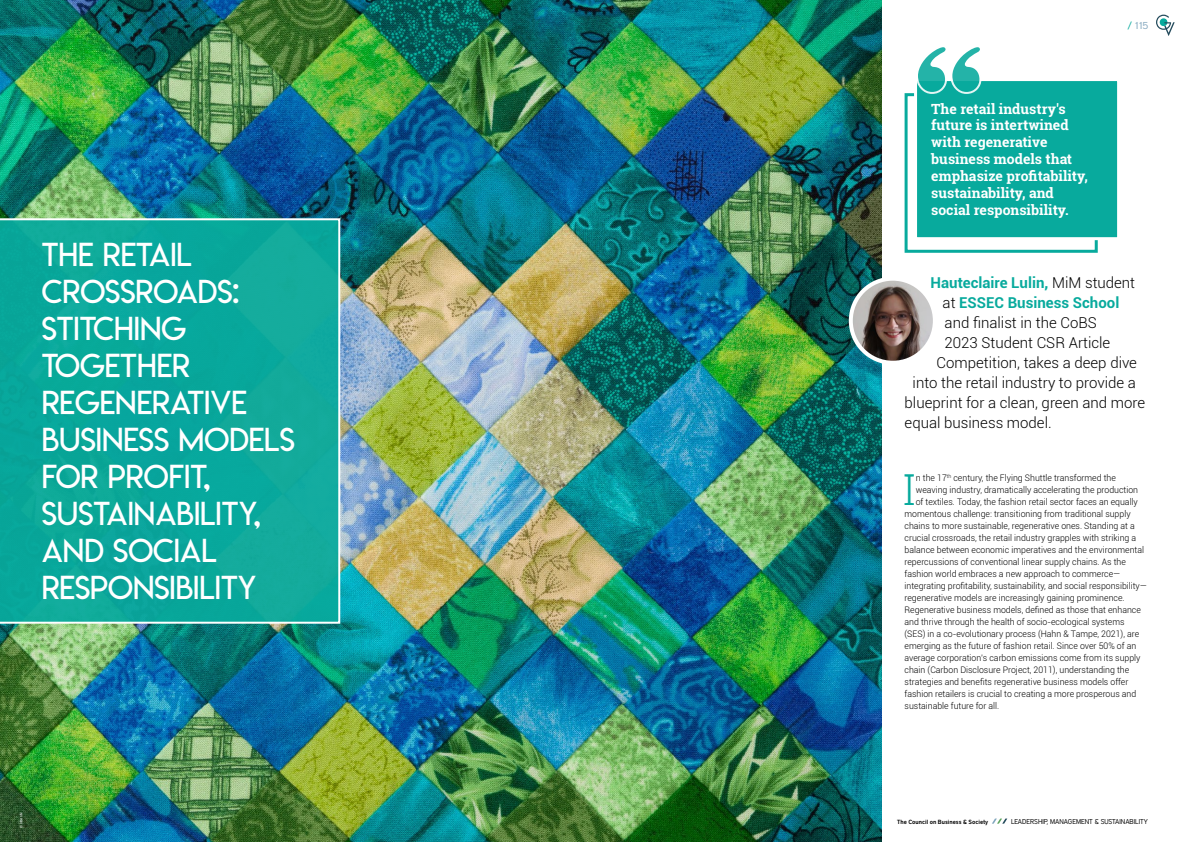
<style>
.page{position:relative;width:1191px;height:842px;background:#fff}
.page>*{position:absolute;margin:0;border:0;box-sizing:border-box;transform-origin:0 0}
.t1{font:300 42.8px "Roboto Slab";color:#08aa9d}
.t2{font:32px/37px "Lemon Milklight";color:#fff}
.t3{font:300 15px "Roboto";color:#000}
.t4{font:700 15px "Roboto";color:#08aa9d}
.t5{font:700 14px/16.8px "Roboto Slab";color:#fff}
.t6{font:10px "District";color:#84a8bf}
.t7{font:300 9px "Roboto";color:#000}
.t8{font:7px "District";color:#000;scale:.93 1}
.t9{font:600 6px "District";color:#000;scale:.93 1}
.t10{font:3.5px "Roboto";color:#fff}
.s1{color:#08aa9d}
.s2{font-weight:300;color:#000}
</style>
<div class="page">
<svg style="left:1156px;top:15px;width:18px;height:21px"></svg>
<svg style="left:992px;top:818px;width:15px;height:6px"></svg>
<img style="left:0;top:0;width:882px;height:842px">
<img style="left:850px;top:279px;width:85px;height:84px;border-radius:42px">
<div style="left:848px;top:277px;width:89px;height:88px;border:4px solid #fff;border-radius:50%"></div>
<svg style="left:0;top:218px;width:340px;height:406px;background:#0da89c"></svg>
<div style="left:904px;top:93px;width:193px;height:160px;border:3px solid #08aa9d"></div>
<div style="left:915px;top:80px;width:203px;height:159px;background:#08aa9d"></div>
<div style="left:914px;top:78px;width:206px;height:162px;border:3px solid #fff"></div>
<svg style="left:915px;top:47px;width:68px;height:48px"></svg>
<h2 class="t2" style="left:42px;top:236px;width:255px">THE RETAIL<br>CROSSROADS:<br>STITCHING<br>TOGETHER<br>REGENERATIVE<br>BUSINESS MODELS<br>FOR PROFIT,<br>SUSTAINABILITY,<br>AND SOCIAL<br>RESPONSIBILITY</h2>
<p class="t10" style="left:19px;top:828px;width:17px;rotate:-90deg">© HRAUN</p>
<h3 class="t5" style="left:931px;top:100px;width:158px">The retail industry's future is intertwined with regenerative business models that emphasize profitability, sustainability, and social responsibility.</h3>
<p class="t6" style="left:1127px;top:20px;width:23px"><span class="s1">/</span> 115</p>
<h3 class="t4" style="left:930px;top:272px;width:206px">Hauteclaire Lulin, <span class="s2">MiM student</span></h3>
<h3 class="t4" style="left:942px;top:292px;width:178px"><span class="s2">at</span> ESSEC Business School</h3>
<h3 class="t3" style="left:944px;top:312px;width:154px">and finalist in the CoBS</h3>
<h3 class="t3" style="left:944px;top:332px;width:167px">2023 Student CSR Article</h3>
<h3 class="t3" style="left:936px;top:352px;width:202px">Competition, takes a deep dive</h3>
<h3 class="t3" style="left:912px;top:372px;width:225px">into the retail industry to provide a</h3>
<h3 class="t3" style="left:904px;top:392px;width:242px">blueprint for a clean, green and more</h3>
<h3 class="t3" style="left:904px;top:412px;width:149px">equal business model.</h3>
<h1 class="t1" style="left:902px;top:460px;width:15px">I</h1>
<p class="t7" style="left:915px;top:471px;width:202px">n the 17<sup>th</sup> century, the Flying Shuttle transformed the</p>
<p class="t7" style="left:915px;top:483px;width:224px">weaving industry, dramatically accelerating the production</p>
<p class="t7" style="left:915px;top:495px;width:224px">of textiles. Today, the fashion retail sector faces an equally</p>
<p class="t7" style="left:904px;top:507px;width:227px">momentous challenge: transitioning from traditional supply</p>
<p class="t7" style="left:904px;top:519px;width:232px">chains to more sustainable, regenerative ones. Standing at a</p>
<p class="t7" style="left:904px;top:531px;width:233px">crucial crossroads, the retail industry grapples with striking a</p>
<p class="t7" style="left:904px;top:543px;width:241px">balance between economic imperatives and the environmental</p>
<p class="t7" style="left:904px;top:555px;width:223px">repercussions of conventional linear supply chains. As the</p>
<p class="t7" style="left:904px;top:567px;width:217px">fashion world embraces a new approach to commerce—</p>
<p class="t7" style="left:904px;top:579px;width:244px">integrating profitability, sustainability, and social responsibility—</p>
<p class="t7" style="left:904px;top:591px;width:221px">regenerative models are increasingly gaining prominence.</p>
<p class="t7" style="left:904px;top:603px;width:238px">Regenerative business models, defined as those that enhance</p>
<p class="t7" style="left:904px;top:615px;width:221px">and thrive through the health of socio-ecological systems</p>
<p class="t7" style="left:904px;top:627px;width:236px">(SES) in a co-evolutionary process (Hahn &amp; Tampe, 2021), are</p>
<p class="t7" style="left:904px;top:639px;width:233px">emerging as the future of fashion retail. Since over 50% of an</p>
<p class="t7" style="left:904px;top:651px;width:237px">average corporation's carbon emissions come from its supply</p>
<p class="t7" style="left:904px;top:663px;width:226px">chain (Carbon Disclosure Project, 2011), understanding the</p>
<p class="t7" style="left:904px;top:675px;width:225px">strategies and benefits regenerative business models offer</p>
<p class="t7" style="left:904px;top:687px;width:233px">fashion retailers is crucial to creating a more prosperous and</p>
<p class="t7" style="left:904px;top:699px;width:96px">sustainable future for all.</p>
<p class="t9" style="left:897px;top:818px;width:99px">The Council on Business &amp; Society</p>
<p class="t8" style="left:1011px;top:817px;width:149px">LEADERSHIP, MANAGEMENT &amp; SUSTAINABILITY</p>
</div>
